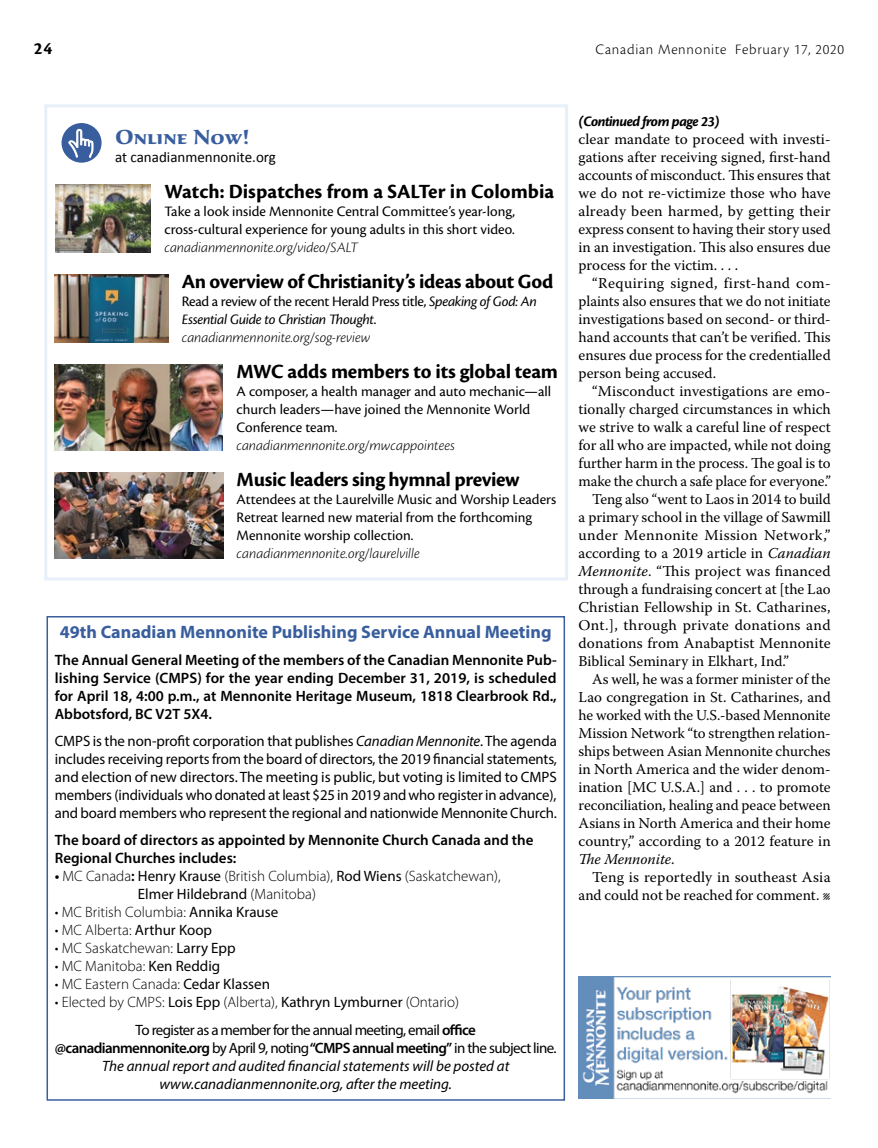
<style>
.page{position:relative;width:878px;height:1148px;background:#fff}
.page>*{position:absolute;margin:0;border:0;box-sizing:border-box;transform-origin:0 0}
.t1{font:700 21px "Cronos Pro";letter-spacing:-.015em;color:#000}
.t2{font:700 21px "Sava Pro";letter-spacing:-.01em;color:#395e9e}
.t3{font:700 18px "Myriad Pro";color:#395e9e}
.t4{font:700 18px "Cronos Pro";color:#000}
.t5{font:15px/18px "Warnock Pro";color:#000;text-align:justify}
.t6{font:15px/18px "Myriad Pro";letter-spacing:-.02em;color:#000;text-align:justify}
.t7{font:15px/18px "Cronos Pro";letter-spacing:-.005em;color:#000}
.t8{font:600 15px/18px "Myriad Pro";color:#000;text-align:justify}
.t9{font:300 15px/18px "Myriad Pro";color:#000}
.t10{font:italic 15px/18px "Myriad Pro";color:#000;text-align:center}
.t11{font:italic 15px/18px "Cronos Pro";letter-spacing:-.025em;color:#000}
.t12{font:15px/28.5px "Myriad Pro";letter-spacing:-.04em;color:#000}
.t13{font:italic 300 15px "Cronos Pro";letter-spacing:-.005em;color:#000}
.t14{font:300 15px "Cronos Pro";letter-spacing:.05em;color:#000}
.t15{font:15px "Warnock Pro";letter-spacing:.02em;color:#000}
.t16{font:15px "Warnock Pro";letter-spacing:.025em;color:#000}
.t17{font:15px "Calibri";color:#000}
.t18{font:italic 700 15px "Cronos Pro";letter-spacing:-.035em;color:#000}
.t19{font:italic 15px "Warnock Pro";color:#000}
.s1{font-style:normal}
.s2{font-weight:300}
.s3{font-style:italic}
.s4{font-weight:600}
.s5{font-weight:400}
.s6{font-weight:600;font-style:normal}
</style>
<div class="page">
<svg style="left:44px;top:104px;width:524px;height:477px"></svg>
<img style="left:55px;top:472px;width:168px;height:86px">
<img style="left:55px;top:185px;width:96px;height:67px">
<img style="left:55px;top:364px;width:168px;height:87px">
<img style="left:55px;top:275px;width:113px;height:67px">
<div style="left:62px;top:123px;width:40px;height:40px;background:#395e9e;border-radius:50%"></div>
<div style="left:46px;top:616px;width:519px;height:484px;border:2px solid #3b5d9d"></div>
<img style="left:578px;top:976px;width:252px;height:122px">
<svg style="left:68px;top:128px;width:26px;height:30px"></svg>
<p class="t4" style="left:34px;top:38px;width:20px">24</p>
<p class="t14" style="left:595px;top:41px;width:250px">Canadian Mennonite February 17, 2020</p>
<h1 class="t2" style="left:115px;top:123px;width:136px">Online Now!</h1>
<p class="t17" style="left:115px;top:148px;width:162px">at canadianmennonite.org</p>
<h1 class="t1" style="left:164px;top:179px;width:391px">Watch: Dispatches from a SALTer in Colombia</h1>
<p class="t7" style="left:164px;top:202px;width:352px">Take a look inside Mennonite Central Committee’s year-long, cross-cultural experience for young adults in this short video.</p>
<p class="t13" style="left:164px;top:239px;width:195px">canadianmennonite.org/video/SALT</p>
<h1 class="t1" style="left:182px;top:269px;width:373px">An overview of Christianity’s ideas about God</h1>
<p class="t11" style="left:182px;top:293px;width:357px"><span class="s1">Read a review of the recent Herald Press title,</span> Speaking of God: An<br>Essential Guide to Christian Thought<span class="s1">. </span><span class="s2">canadianmennonite.org/sog-review</span></p>
<h1 class="t1" style="left:236px;top:359px;width:323px">MWC adds members to its global team</h1>
<p class="t7" style="left:236px;top:382px;width:316px">A composer, a health manager and auto mechanic—all church leaders—have joined the Mennonite World<br>Conference team.</p>
<p class="t13" style="left:236px;top:437px;width:220px">canadianmennonite.org/mwcappointees</p>
<h1 class="t1" style="left:237px;top:467px;width:284px">Music leaders sing hymnal preview</h1>
<p class="t7" style="left:237px;top:490px;width:321px">Attendees at the Laurelville Music and Worship Leaders<br>Retreat learned new material from the forthcoming<br>Mennonite worship collection.</p>
<p class="t13" style="left:237px;top:545px;width:185px">canadianmennonite.org/laurelville</p>
<p class="t3" style="left:60px;top:620px;width:493px">49th Canadian Mennonite Publishing Service Annual Meeting</p>
<p class="t8" style="left:55px;top:650px;width:503px">The Annual General Meeting of the members of the Canadian Mennonite Pub&shy;lishing Service (CMPS) for the year ending December 31, 2019, is scheduled for April 18, 4:00 p.m., at Mennonite Heritage Museum, 1818 Clearbrook Rd., Abbotsford, BC V2T 5X4.</p>
<p class="t6" style="left:55px;top:731px;width:503px">CMPS is the non-profit corporation that publishes <span class="s3">Canadian Mennonite</span>. The agenda includes receiving reports from the board of directors, the 2019 financial statements, and election of new directors. The meeting is public, but voting is limited to CMPS members (individuals who donated at least $25 in 2019 and who register in advance), and board members who represent the regional and nationwide Mennonite Church.</p>
<p class="t8" style="left:55px;top:830px;width:480px">The board of directors as appointed by Mennonite Church Canada and the<br>Regional Churches includes:</p>
<p class="t9" style="left:138px;top:866px;width:364px;text-indent:-83px"><span class="s4">•</span> MC Canada<span class="s4">:</span> <span class="s5">Henry Krause</span> (British Columbia), <span class="s5">Rod Wiens</span> (Saskatchewan),<br><span class="s5">Elmer Hildebrand</span> (Manitoba)</p>
<p class="t9" style="left:55px;top:902px;width:225px">• MC British Columbia: <span class="s5">Annika Krause</span></p>
<p class="t9" style="left:55px;top:920px;width:159px">• MC Alberta: <span class="s5">Arthur Koop</span></p>
<p class="t9" style="left:55px;top:938px;width:182px">• MC Saskatchewan: <span class="s5">Larry Epp</span></p>
<p class="t9" style="left:55px;top:956px;width:167px">• MC Manitoba: <span class="s5">Ken Reddig</span></p>
<p class="t9" style="left:55px;top:974px;width:217px">• MC Eastern Canada: <span class="s5">Cedar Klassen</span></p>
<p class="t12" style="left:136px;top:987px;width:342px;text-indent:-81px"><span class="s2">• Elected by CMPS:</span> Lois Epp <span class="s2">(Alberta),</span> Kathryn Lymburner <span class="s2">(Ontario)<br></span>To register as a member for the annual meeting, email <span class="s4">office</span></p>
<p class="t10" style="left:55px;top:1039px;width:503px"><span class="s6">@canadianmennonite.org</span> <span class="s1">by April 9, noting</span> <span class="s6">“CMPS annual meeting”</span> <span class="s1">in the subject line.<br></span>The annual report and audited financial statements will be posted at www.canadianmennonite.org, after the meeting.</p>
<p class="t18" style="left:578px;top:113px;width:143px">(Continued from page 23)</p>
<p class="t5" style="left:578px;top:130px;width:254px">clear mandate to proceed with investi&shy;gations after receiving signed, first-hand accounts of misconduct. This ensures that we do not re-victimize those who have already been harmed, by getting their express consent to having their story used in an investigation. This also ensures due process for the victim. . . .</p>
<p class="t5" style="left:578px;top:274px;width:254px;text-indent:14px">“Requiring signed, first-hand com&shy;plaints also ensures that we do not initiate investigations based on second- or third&shy;hand accounts that can’t be verified. This ensures due process for the credentialled person being accused.</p>
<p class="t5" style="left:592px;top:382px;width:240px">“Misconduct investigations are emo-</p>
<p class="t5" style="left:578px;top:400px;width:253px">tionally charged circumstances in which</p>
<p class="t5" style="left:578px;top:418px;width:253px">we strive to walk a careful line of respect</p>
<p class="t5" style="left:578px;top:436px;width:253px">for all who are impacted, while not doing</p>
<p class="t5" style="left:578px;top:454px;width:253px">further harm in the process. The goal is to</p>
<p class="t5" style="left:578px;top:472px;width:254px">make the church a safe place for everyone.”</p>
<p class="t5" style="left:592px;top:490px;width:240px">Teng also “went to Laos in 2014 to build</p>
<p class="t5" style="left:578px;top:508px;width:254px">a primary school in the village of Sawmill</p>
<p class="t16" style="left:578px;top:526px;width:253px">under Mennonite Mission Network,”</p>
<p class="t5" style="left:578px;top:544px;width:253px">according to a 2019 article in <span class="s3">Canadian</span></p>
<p class="t5" style="left:578px;top:562px;width:254px"><span class="s3">Mennonite</span>. “This project was financed</p>
<p class="t5" style="left:578px;top:580px;width:253px">through a fundraising concert at [the Lao</p>
<p class="t5" style="left:578px;top:598px;width:254px">Christian Fellowship in St. Catharines,</p>
<p class="t15" style="left:578px;top:616px;width:253px">Ont.], through private donations and</p>
<p class="t5" style="left:578px;top:634px;width:254px">donations from Anabaptist Mennonite</p>
<p class="t5" style="left:578px;top:652px;width:212px">Biblical Seminary in Elkhart, Ind.”</p>
<p class="t5" style="left:592px;top:670px;width:240px">As well, he was a former minister of the</p>
<p class="t5" style="left:578px;top:688px;width:254px">Lao congregation in St. Catharines, and</p>
<p class="t5" style="left:578px;top:706px;width:253px">he worked with the U.S.-based Mennonite</p>
<p class="t5" style="left:578px;top:724px;width:254px">Mission Network “to strengthen relation-</p>
<p class="t5" style="left:578px;top:742px;width:254px">ships between Asian Mennonite churches</p>
<p class="t5" style="left:578px;top:760px;width:254px">in North America and the wider denom-</p>
<p class="t5" style="left:578px;top:778px;width:254px">ination [MC U.S.A.] and . . . to promote</p>
<p class="t5" style="left:578px;top:796px;width:253px">reconciliation, healing and peace between</p>
<p class="t5" style="left:578px;top:814px;width:253px">Asians in North America and their home</p>
<p class="t5" style="left:578px;top:832px;width:254px">country,” according to a 2012 feature in</p>
<p class="t19" style="left:578px;top:850px;width:98px">The Mennonite<span class="s1">.</span></p>
<p class="t5" style="left:592px;top:868px;width:240px">Teng is reportedly in southeast Asia</p>
<p class="t5" style="left:578px;top:886px;width:254px">and could not be reached for comment. l</p>
</div>
